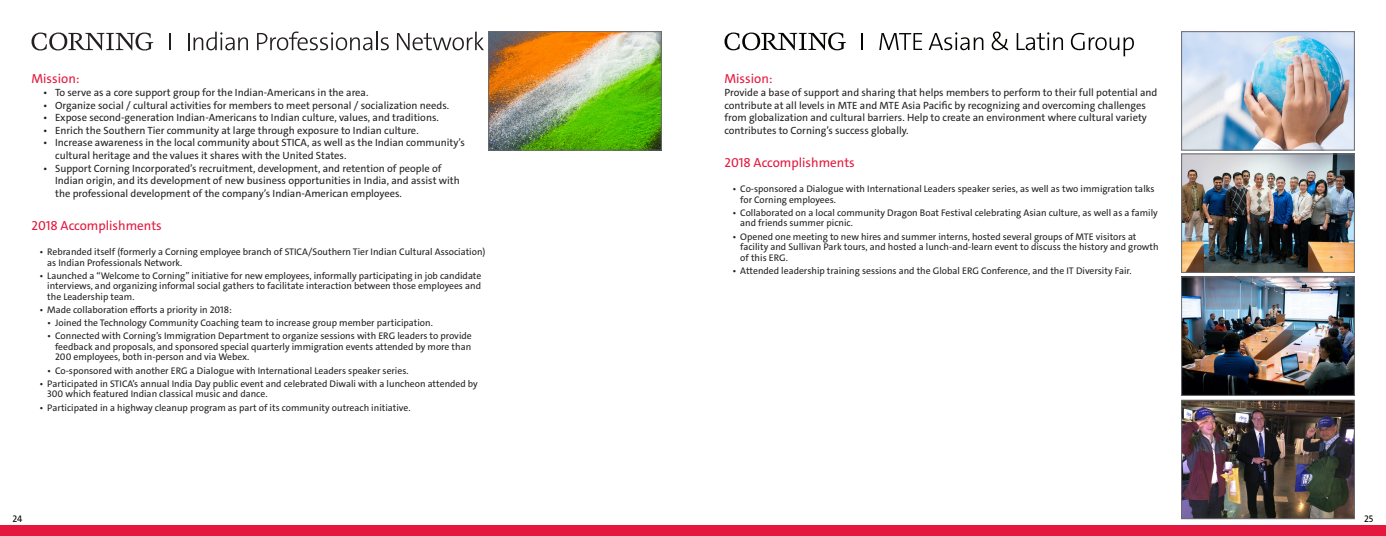
<style>
.page{position:relative;width:1386px;height:536px;background:#fff}
.page>*{position:absolute;margin:0;border:0;box-sizing:border-box;transform-origin:0 0}
.CorningBody{font:13.12px "The Sans C4 s";color:#e4183e}
.CorningBody-2{font:10.5px/12.6px "The Sans C4 s";color:#231f20}
.t1{font:9.62px/10.5px "The Sans C4 s";color:#231f20}
.CorningBody-3{font:9.62px "The Sans C4 s";color:#000}
</style>
<div class="page">
<img style="left:490px;top:33px;width:170px;height:115px">
<div style="left:488px;top:31px;width:174px;height:119px;border:1px solid #696b73"></div>
<img style="left:1183px;top:33px;width:169px;height:115px">
<div style="left:1181px;top:31px;width:173px;height:119px;border:1px solid #696b73"></div>
<div style="left:0;top:525px;width:1386px;height:11px;background:#e4183e"></div>
<svg style="left:879px;top:33px;width:43px;height:17px"></svg>
<svg style="left:929px;top:32px;width:54px;height:18px"></svg>
<svg style="left:992px;top:32px;width:16px;height:18px"></svg>
<svg style="left:1017px;top:32px;width:46px;height:18px"></svg>
<svg style="left:1071px;top:33px;width:63px;height:23px"></svg>
<svg style="left:724px;top:32px;width:122px;height:18px"></svg>
<svg style="left:862px;top:33px;width:1px;height:17px"></svg>
<svg style="left:188px;top:32px;width:60px;height:18px"></svg>
<svg style="left:257px;top:32px;width:132px;height:18px"></svg>
<svg style="left:397px;top:32px;width:87px;height:18px"></svg>
<svg style="left:32px;top:33px;width:121px;height:17px"></svg>
<svg style="left:169px;top:33px;width:2px;height:17px"></svg>
<img style="left:1183px;top:156px;width:169px;height:114px">
<div style="left:1181px;top:154px;width:173px;height:118px;border:1px solid #696b73"></div>
<img style="left:1183px;top:279px;width:169px;height:114px">
<div style="left:1181px;top:277px;width:173px;height:118px;border:1px solid #696b73"></div>
<img style="left:1183px;top:402px;width:169px;height:114px">
<div style="left:1181px;top:400px;width:173px;height:118px;border:1px solid #696b73"></div>
<p class="CorningBody" style="left:32px;top:70px;width:50px">Mission:</p>
<p class="CorningBody-2" style="left:43px;top:86px;width:327px">• To serve as a core support group for the Indian-Americans in the area.</p>
<p class="CorningBody-2" style="left:43px;top:99px;width:407px">• Organize social / cultural activities for members to meet personal / socialization needs.</p>
<p class="CorningBody-2" style="left:43px;top:111px;width:397px">• Expose second-generation Indian-Americans to Indian culture, values, and traditions.</p>
<p class="CorningBody-2" style="left:43px;top:124px;width:377px">• Enrich the Southern Tier community at large through exposure to Indian culture.</p>
<p class="CorningBody-2" style="left:55px;top:136px;width:411px;text-indent:-12px">• Increase awareness in the local community about STICA, as well as the Indian community’s cultural heritage and the values it shares with the United States.</p>
<p class="CorningBody-2" style="left:55px;top:162px;width:406px;text-indent:-12px">• Support Corning Incorporated’s recruitment, development, and retention of people of<br>Indian origin, and its development of new business opportunities in India, and assist with the professional development of the company’s Indian-American employees.</p>
<p class="CorningBody" style="left:32px;top:217px;width:132px">2018 Accomplishments</p>
<p class="t1" style="left:47px;top:247px;width:440px;text-indent:-8px">• Rebranded itself (formerly a Corning employee branch of STICA/Southern Tier Indian Cultural Association) as Indian Professionals Network.</p>
<p class="t1" style="left:47px;top:270px;width:436px;text-align:justify;text-indent:-8px">• Launched a “Welcome to Corning” initiative for new employees, informally participating in job candidate interviews, and organizing informal social gathers to facilitate interaction between those employees and the Leadership team.</p>
<p class="t1" style="left:39px;top:304px;width:194px">• Made collaboration efforts a priority in 2018:</p>
<p class="t1" style="left:47px;top:318px;width:387px">• Joined the Technology Community Coaching team to increase group member participation.</p>
<p class="t1" style="left:55px;top:331px;width:418px;text-align:justify;text-indent:-8px">• Connected with Corning’s Immigration Department to organize sessions with ERG leaders to provide feedback and proposals, and sponsored special quarterly immigration events attended by more than 200 employees, both in-person and via Webex.</p>
<p class="t1" style="left:47px;top:365px;width:363px">• Co-sponsored with another ERG a Dialogue with International Leaders speaker series.</p>
<p class="t1" style="left:47px;top:378px;width:432px;text-indent:-8px">• Participated in STICA’s annual India Day public event and celebrated Diwali with a luncheon attended by<br>300 which featured Indian classical music and dance.</p>
<p class="t1" style="left:39px;top:402px;width:373px">• Participated in a highway cleanup program as part of its community outreach initiative.</p>
<p class="CorningBody" style="left:724px;top:70px;width:50px">Mission:</p>
<p class="CorningBody-2" style="left:724px;top:86px;width:434px">Provide a base of support and sharing that helps members to perform to their full potential and contribute at all levels in MTE and MTE Asia Pacific by recognizing and overcoming challenges from globalization and cultural barriers. Help to create an environment where cultural variety contributes to Corning’s success globally.</p>
<p class="CorningBody" style="left:724px;top:154px;width:132px">2018 Accomplishments</p>
<p class="t1" style="left:740px;top:184px;width:416px;text-indent:-8px">• Co-sponsored a Dialogue with International Leaders speaker series, as well as two immigration talks for Corning employees.</p>
<p class="t1" style="left:740px;top:207px;width:419px;text-indent:-8px">• Collaborated on a local community Dragon Boat Festival celebrating Asian culture, as well as a family and friends summer picnic.</p>
<p class="t1" style="left:740px;top:231px;width:420px;text-indent:-8px">• Opened one meeting to new hires and summer interns, hosted several groups of MTE visitors at facility and Sullivan Park tours, and hosted a lunch-and-learn event to discuss the history and growth of this ERG.</p>
<p class="t1" style="left:732px;top:265px;width:401px">• Attended leadership training sessions and the Global ERG Conference, and the IT Diversity Fair.</p>
<p class="CorningBody-3" style="left:13px;top:512px;width:11px">24</p>
<p class="CorningBody-3" style="left:1364px;top:512px;width:11px">25</p>
</div>
